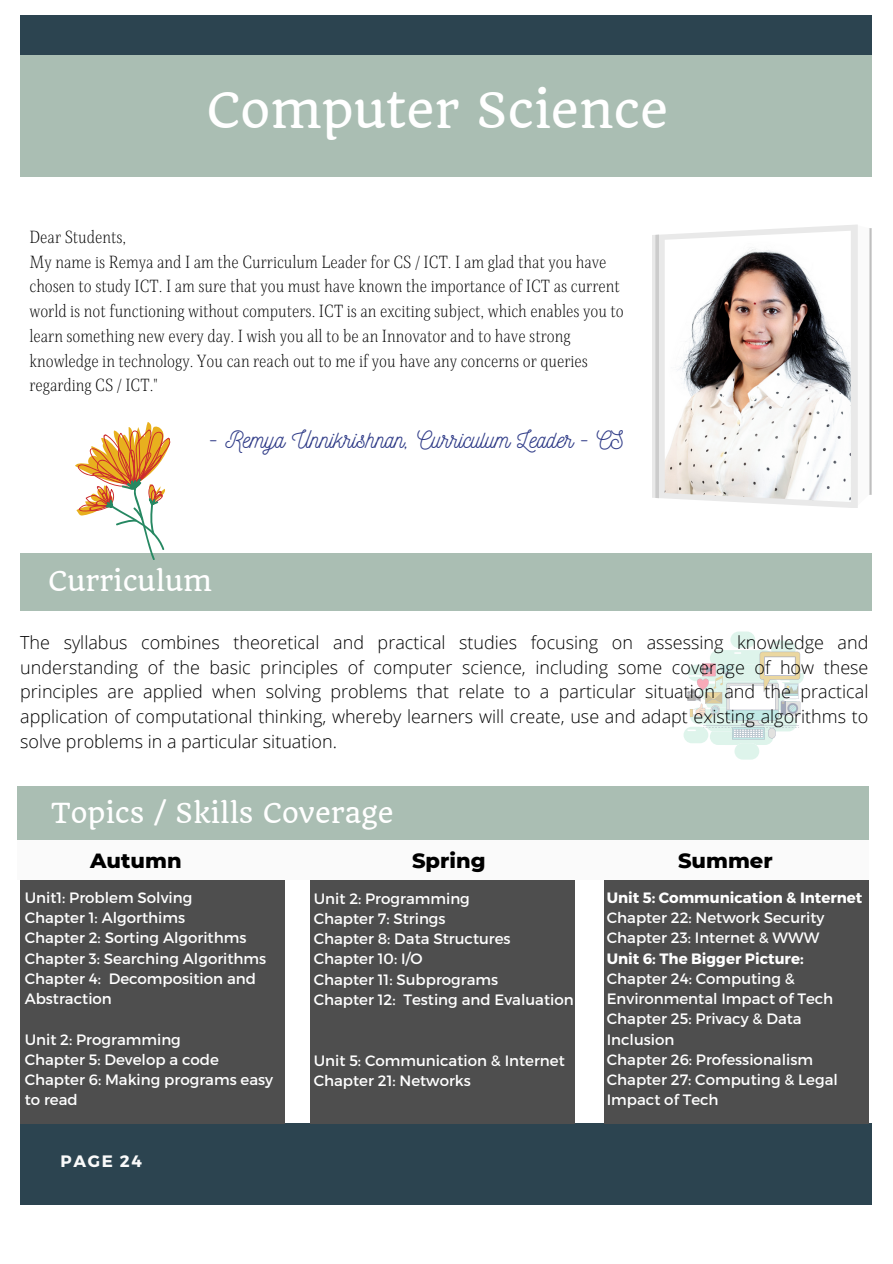
<style>
.page{position:relative;width:893px;height:1264px;background:#fff}
.page>*{position:absolute;margin:0;border:0;box-sizing:border-box;transform-origin:0 0}
.t1{font:48px "Quando";color:#fff}
.t2{font:27px "Quando";color:#fff}
.t3{font:24px "Nickainley";color:#323e89}
.t4{font:800 21px "Montserrat";color:#000}
.t5{font:300 18px/24.8px "Singel";color:#000}
.t6{font:300 18px/24.8px "Open Sans";color:#000;text-align:justify}
.t7{font:700 16.5px "Montserrat";letter-spacing:.1em;color:#fafafa}
.t8{font:15px/20.2px "Montserrat";color:#fff}
.t9{font:700 15px "Montserrat";color:#fff}
</style>
<div class="page">
<div style="left:20px;top:16px;width:851px;height:160px;background:#aabeb3"></div>
<div style="left:20px;top:16px;width:851px;height:39px;background:#2c4450"></div>
<div style="left:20px;top:554px;width:851px;height:57px;background:#aabeb3"></div>
<div style="left:20px;top:1123px;width:851px;height:81px;background:#2c4450"></div>
<svg style="left:857px;top:225px;width:1px;height:283px"></svg>
<svg style="left:652px;top:224px;width:205px;height:284px;fill:#e9e9e9"></svg>
<hr style="left:655px;top:234px;width:4px;height:264px;background:#ccc">
<img style="left:664px;top:231px;width:186px;height:271px">
<svg style="left:68px;top:422px;width:113px;height:138px"></svg>
<div style="left:17px;top:786px;width:851px;height:57px;background:#aabeb3"></div>
<div style="left:21px;top:841px;width:264px;height:282px;background:#4e4e4e"></div>
<div style="left:310px;top:841px;width:264px;height:282px;background:#4e4e4e"></div>
<div style="left:604px;top:841px;width:264px;height:282px;background:#4e4e4e"></div>
<div style="left:17px;top:840px;width:851px;height:39px;background:#fafafa"></div>
<svg style="left:683px;top:726px;width:25px;height:17px"></svg>
<div style="left:779px;top:667px;width:24px;height:17px;background:#def4eb;border-radius:8px"></div>
<div style="left:730px;top:631px;width:25px;height:17px;background:#def4eb;border-radius:8px"></div>
<svg style="left:685px;top:639px;width:117px;height:120px"></svg>
<p class="t1" style="left:206px;top:80px;width:463px">Computer Science</p>
<p class="t5" style="left:29px;top:225px;width:98px">Dear Students,</p>
<p class="t5" style="left:29px;top:250px;width:596px">My name is Remya and I am the Curriculum Leader for CS / ICT. I am glad that you have chosen to study ICT. I am sure that you must have known the importance of ICT as current world is not functioning without computers. ICT is an exciting subject, which enables you to learn something new every day. I wish you all to be an Innovator and to have strong knowledge in technology. You can reach out to me if you have any concerns or queries regarding CS / ICT."</p>
<p class="t3" style="left:209px;top:423px;width:416px">- Remya Unnikrishnan, Curriculum Leader - CS</p>
<p class="t2" style="left:48px;top:564px;width:165px">Curriculum</p>
<p class="t6" style="left:20px;top:629px;width:849px">The syllabus combines theoretical and practical studies focusing on assessing knowledge and understanding of the basic principles of computer science, including some coverage of how these principles are applied when solving problems that relate to a particular situation and the practical application of computational thinking, whereby learners will create, use and adapt existing algorithms to solve problems in a particular situation.</p>
<p class="t2" style="left:51px;top:796px;width:344px">Topics / Skills Coverage</p>
<p class="t4" style="left:90px;top:847px;width:93px">Autumn</p>
<p class="t4" style="left:412px;top:847px;width:75px">Spring</p>
<p class="t4" style="left:678px;top:847px;width:96px">Summer</p>
<p class="t9" style="left:606px;top:887px;width:257px">Unit 5: Communication &amp; Internet</p>
<p class="t8" style="left:606px;top:906px;width:219px">Chapter 22: Network Security</p>
<p class="t8" style="left:606px;top:927px;width:214px">Chapter 23: Internet &amp; WWW</p>
<p class="t9" style="left:606px;top:948px;width:198px">Unit 6: The Bigger Picture:</p>
<p class="t8" style="left:606px;top:967px;width:228px">Chapter 24: Computing &amp;<br>Environmental Impact of Tech</p>
<p class="t8" style="left:606px;top:1008px;width:196px">Chapter 25: Privacy &amp; Data<br>Inclusion</p>
<p class="t8" style="left:606px;top:1048px;width:208px">Chapter 26: Professionalism</p>
<p class="t8" style="left:606px;top:1068px;width:233px">Chapter 27: Computing &amp; Legal<br>Impact of Tech</p>
<p class="t8" style="left:25px;top:886px;width:169px">Unit1: Problem Solving</p>
<p class="t8" style="left:25px;top:906px;width:162px">Chapter 1: Algorthims</p>
<p class="t8" style="left:25px;top:927px;width:223px">Chapter 2: Sorting Algorithms</p>
<p class="t8" style="left:25px;top:947px;width:243px">Chapter 3: Searching Algorithms</p>
<p class="t8" style="left:25px;top:967px;width:233px">Chapter 4: Decomposition and<br>Abstraction</p>
<p class="t8" style="left:25px;top:1028px;width:158px">Unit 2: Programming</p>
<p class="t8" style="left:25px;top:1048px;width:196px">Chapter 5: Develop a code</p>
<p class="t8" style="left:314px;top:887px;width:158px">Unit 2: Programming</p>
<p class="t8" style="left:314px;top:907px;width:133px">Chapter 7: Strings</p>
<p class="t8" style="left:314px;top:927px;width:198px">Chapter 8: Data Structures</p>
<p class="t8" style="left:314px;top:948px;width:110px">Chapter 10: I/O</p>
<p class="t8" style="left:314px;top:968px;width:186px">Chapter 11: Subprograms</p>
<p class="t8" style="left:314px;top:988px;width:261px">Chapter 12: Testing and Evaluation</p>
<p class="t8" style="left:314px;top:1049px;width:252px">Unit 5: Communication &amp; Internet</p>
<p class="t8" style="left:314px;top:1069px;width:159px">Chapter 21: Networks</p>
<p class="t8" style="left:25px;top:1068px;width:250px">Chapter 6: Making programs easy to read</p>
<p class="t7" style="left:60px;top:1150px;width:83px">PAGE 24</p>
</div>
